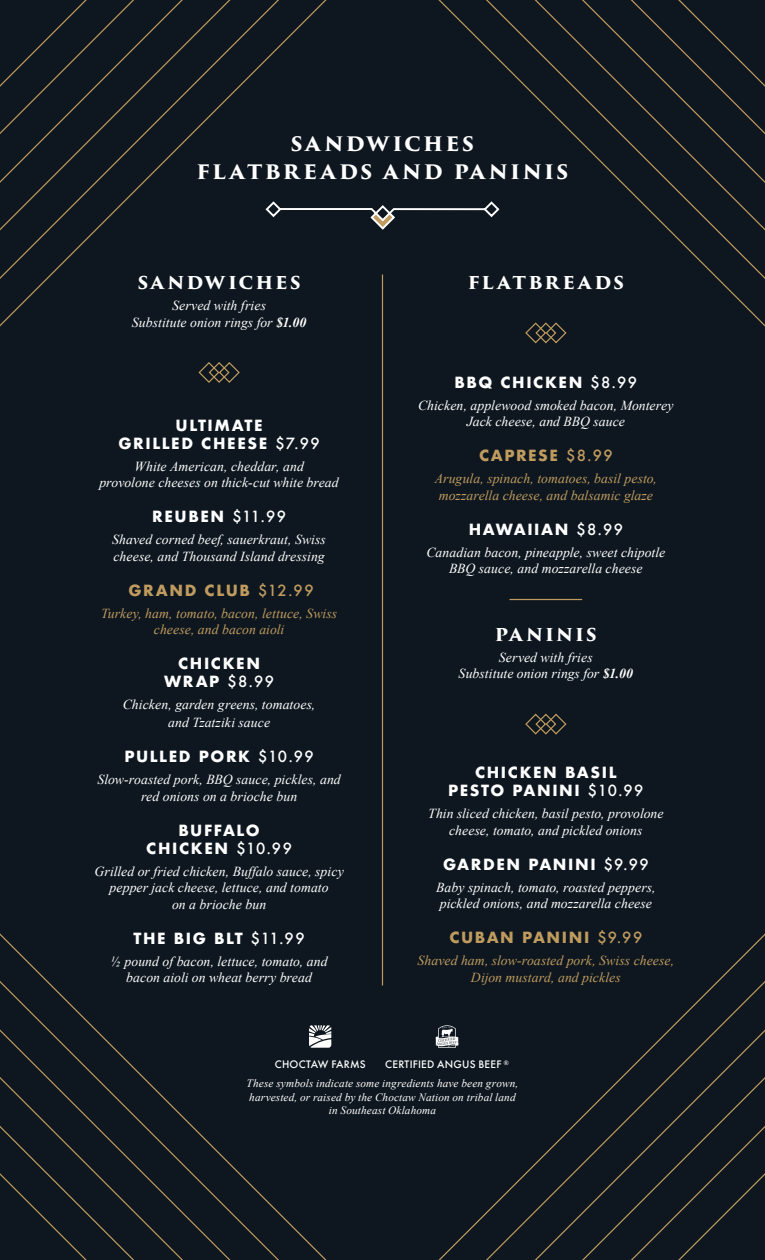
<style>
.page{position:relative;width:765px;height:1260px;background:#0e171f}
.page>*{position:absolute;margin:0;border:0;box-sizing:border-box;transform-origin:0 0}
.t1{font:700 22.5px "Trajan Pro 3";letter-spacing:.105em;color:#fff}
.t2{font:700 20px "Trajan Pro 3";letter-spacing:.105em;color:#fff}
.t3{font:700 15px "Futura";letter-spacing:.105em;color:#fff}
.t4{font:700 15px "Futura";letter-spacing:.105em;color:#bf9b5f}
.t5{font:500 15px "Futura";color:#fff}
.t6{font:italic 13.75px/16.5px "Times New Roman";letter-spacing:.005em;color:#fff;text-align:center}
.t7{font:italic 13.75px/16.5px "Times New Roman";letter-spacing:.005em;color:#bf9b5f;text-align:center}
.t8{font:italic 11.25px/13.5px "Times New Roman";letter-spacing:.01em;color:#fff;text-align:center}
.t9{font:500 10px "Futura";letter-spacing:.02em;color:#fff}
.s1{font-weight:700}
.s2{font-weight:500}
</style>
<div class="page">
<svg style="left:264px;top:200px;width:237px;height:31px;background:#262d34"></svg>
<hr style="left:382px;top:275px;width:1px;height:711px;background:#bf9b5f">
<hr style="left:510px;top:599px;width:72px;height:1px;background:#bf9b5f">
<svg style="left:198px;top:361px;width:43px;height:23px"></svg>
<svg style="left:524px;top:322px;width:43px;height:22px"></svg>
<svg style="left:524px;top:713px;width:43px;height:22px"></svg>
<svg style="left:309px;top:1025px;width:22px;height:23px"></svg>
<svg style="left:436px;top:1025px;width:22px;height:23px"></svg>
<p class="t1" style="left:291px;top:126px;width:185px">SANDWICHES</p>
<p class="t1" style="left:197px;top:154px;width:373px">FLATBREADS AND PANINIS</p>
<p class="t2" style="left:138px;top:267px;width:164px">SANDWICHES</p>
<p class="t6" style="left:172px;top:297px;width:95px">Served with fries</p>
<p class="t6" style="left:132px;top:313px;width:176px">Substitute onion rings for <span class="s1">$1.00</span></p>
<p class="t3" style="left:176px;top:414px;width:89px">ULTIMATE</p>
<p class="t3" style="left:119px;top:432px;width:203px">GRILLED CHEESE <span class="s2">$7.99</span></p>
<p class="t6" style="left:99px;top:458px;width:241px">White American, cheddar, and<br>provolone cheeses on thick-cut white bread</p>
<p class="t3" style="left:152px;top:506px;width:135px">REUBEN <span class="s2">$11.99</span></p>
<p class="t6" style="left:112px;top:531px;width:215px;text-align:left">Shaved corned beef, sauerkraut, Swiss cheese, and Thousand Island dressing</p>
<p class="t4" style="left:128px;top:579px;width:187px">GRAND CLUB <span class="s2">$12.99</span></p>
<p class="t7" style="left:101px;top:605px;width:238px">Turkey, ham, tomato, bacon, lettuce, Swiss cheese, and bacon aioli</p>
<p class="t3" style="left:178px;top:653px;width:83px">CHICKEN</p>
<p class="t5" style="left:164px;top:671px;width:111px"><span class="s1">WRAP</span> $8.99</p>
<p class="t6" style="left:123px;top:695px;width:194px;line-height:18px">Chicken, garden greens, tomatoes, and Tzatziki sauce</p>
<p class="t3" style="left:124px;top:746px;width:191px">PULLED PORK <span class="s2">$10.99</span></p>
<p class="t6" style="left:97px;top:771px;width:245px">Slow-roasted pork, BBQ sauce, pickles, and red onions on a brioche bun</p>
<p class="t3" style="left:178px;top:819px;width:83px">BUFFALO</p>
<p class="t3" style="left:146px;top:837px;width:147px">CHICKEN <span class="s2">$10.99</span></p>
<p class="t6" style="left:94px;top:863px;width:251px">Grilled or fried chicken, Buffalo sauce, spicy pepper jack cheese, lettuce, and tomato<br>on a brioche bun</p>
<p class="t3" style="left:134px;top:927px;width:173px">THE BIG BLT <span class="s2">$11.99</span></p>
<p class="t6" style="left:111px;top:953px;width:218px">½ pound of bacon, lettuce, tomato, and bacon aioli on wheat berry bread</p>
<p class="t2" style="left:468px;top:267px;width:158px">FLATBREADS</p>
<p class="t3" style="left:455px;top:371px;width:184px">BBQ CHICKEN <span class="s2">$8.99</span></p>
<p class="t6" style="left:418px;top:397px;width:257px">Chicken, applewood smoked bacon, Monterey<br>Jack cheese, and BBQ sauce</p>
<p class="t4" style="left:479px;top:445px;width:135px">CAPRESE <span class="s2">$8.99</span></p>
<p class="t7" style="left:435px;top:470px;width:224px;text-align:left">Arugula, spinach, tomatoes, basil pesto, mozzarella cheese, and balsamic glaze</p>
<p class="t3" style="left:469px;top:518px;width:156px">HAWAIIAN <span class="s2">$8.99</span></p>
<p class="t6" style="left:426px;top:544px;width:240px">Canadian bacon, pineapple, sweet chipotle<br>BBQ sauce, and mozzarella cheese</p>
<p class="t2" style="left:495px;top:619px;width:104px">PANINIS</p>
<p class="t6" style="left:499px;top:648px;width:95px">Served with fries</p>
<p class="t6" style="left:459px;top:665px;width:176px">Substitute onion rings for <span class="s1">$1.00</span></p>
<p class="t3" style="left:475px;top:762px;width:143px">CHICKEN BASIL</p>
<p class="t3" style="left:448px;top:780px;width:197px">PESTO PANINI <span class="s2">$10.99</span></p>
<p class="t6" style="left:428px;top:805px;width:237px">Thin sliced chicken, basil pesto, provolone cheese, tomato, and pickled onions</p>
<p class="t3" style="left:443px;top:853px;width:207px">GARDEN PANINI <span class="s2">$9.99</span></p>
<p class="t6" style="left:436px;top:879px;width:221px;text-align:left">Baby spinach, tomato, roasted peppers, pickled onions, and mozzarella cheese</p>
<p class="t4" style="left:449px;top:927px;width:194px">CUBAN PANINI <span class="s2">$9.99</span></p>
<p class="t7" style="left:418px;top:952px;width:258px">Shaved ham, slow-roasted pork, Swiss cheese,<br>Dijon mustard, and pickles</p>
<p class="t9" style="left:275px;top:1058px;width:92px">CHOCTAW FARMS</p>
<p class="t9" style="left:385px;top:1058px;width:125px">CERTIFIED ANGUS BEEF <sup>®</sup></p>
<p class="t8" style="left:247px;top:1076px;width:273px">These symbols indicate some ingredients have been grown, harvested, or raised by the Choctaw Nation on tribal land in Southeast Oklahoma</p>
</div>
